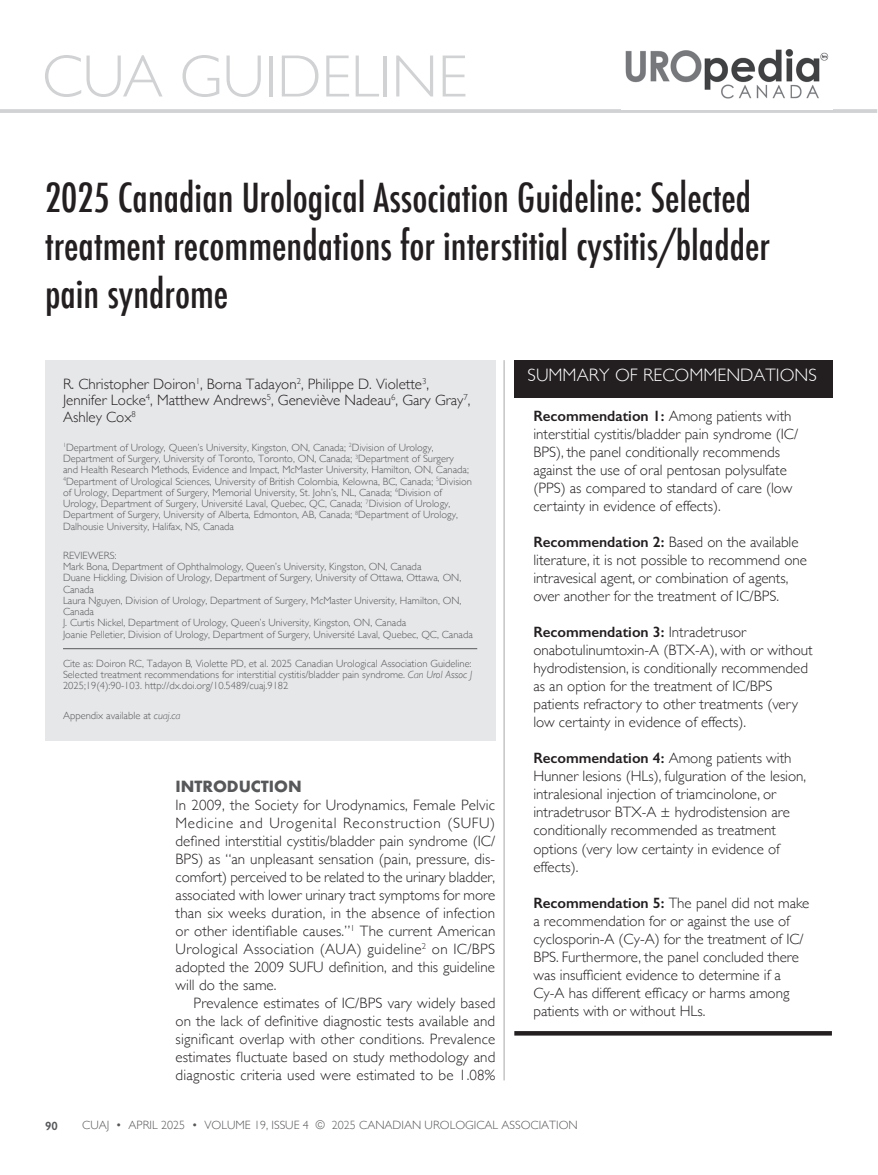
<style>
.page{position:relative;width:878px;height:1175px;background:#fff}
.page>*{position:absolute;margin:0;border:0;box-sizing:border-box;transform-origin:0 0}
.t1{font:300 60px "Gill Sans";color:#d1d2d4}
.T25-Original{font:500 condensed 39px/48px "Futura";color:#231f20}
.t2{font:300 18px "Gill Sans";color:#fff}
.Key_messages{font:300 15px/18px "Gill Sans";color:#231f20}
.PJ{font:300 15px/18px "Gill Sans";letter-spacing:.005em;color:#231f20;text-align:justify}
.N12{font:300 15px/16.5px "Gill Sans";color:#231f20}
.t3{font:700 15px "Futura";color:#57585a}
.t4{font:300 12px "Gill Sans";color:#57585a}
.t5{font:600 12px "Gill Sans";color:#57585a}
.PJ9{font:300 10.5px/11.2px "Gill Sans";color:#57585a}
.PJ9-Blue_rule{font:300 10.5px/11.2px "Gill Sans";color:#57585a;text-align:justify}
.s1{font-style:italic}
.s2{font-weight:600}
</style>
<div class="page">
<hr style="left:0;top:109px;width:877px;height:4px;background:#d1d2d4">
<div style="left:45px;top:360px;width:450px;height:380px;background:#e6e7e9"></div>
<hr style="left:63px;top:648px;width:414px;height:1px;background:#57585a">
<hr style="left:504px;top:360px;width:1px;height:720px;background:#231f20">
<div style="left:514px;top:360px;width:318px;height:38px;background:#231f20"></div>
<svg style="left:514px;top:1031px;width:317px;height:4px"></svg>
<img style="left:625px;top:49px;width:204px;height:50px">
<p class="t1" style="left:42px;top:29px;width:426px">CUA GUIDELINE</p>
<p class="T25-Original" style="left:45px;top:174px;width:726px">2025 Canadian Urological Association Guideline: Selected treatment recommendations for interstitial cystitis/bladder pain syndrome</p>
<p class="N12" style="left:63px;top:375px;width:409px">R. Christopher Doiron<sup>1</sup>, Borna Tadayon<sup>2</sup>, Philippe D. Violette<sup>3</sup>,<br>Jennifer Locke<sup>4</sup>, Matthew Andrews<sup>5</sup>, Geneviève Nadeau<sup>6</sup>, Gary Gray<sup>7</sup>,<br>Ashley Cox<sup>8</sup></p>
<p class="PJ9" style="left:63px;top:441px;width:410px"><sup>1</sup>Department of Urology, Queen’s University, Kingston, ON, Canada; <sup>2</sup>Division of Urology, Department of Surgery, University of Toronto, Toronto, ON, Canada; <sup>3</sup>Department of Surgery<br>and Health Research Methods, Evidence and Impact, McMaster University, Hamilton, ON, Canada; <sup>4</sup>Department of Urological Sciences, University of British Colombia, Kelowna, BC, Canada; <sup>5</sup>Division of Urology, Department of Surgery, Memorial University, St. John’s, NL, Canada; <sup>6</sup>Division of Urology, Department of Surgery, Université Laval, Quebec, QC, Canada; <sup>7</sup>Division of Urology, Department of Surgery, University of Alberta, Edmonton, AB, Canada; <sup>8</sup>Department of Urology, Dalhousie University, Halifax, NS, Canada</p>
<p class="PJ9" style="left:63px;top:549px;width:411px">REVIEWERS:<br>Mark Bona, Department of Ophthalmology, Queen’s University, Kingston, ON, Canada<br>Duane Hickling, Division of Urology, Department of Surgery, University of Ottawa, Ottawa, ON, Canada<br>Laura Nguyen, Division of Urology, Department of Surgery, McMaster University, Hamilton, ON, Canada<br>J. Curtis Nickel, Department of Urology, Queen’s University, Kingston, ON, Canada<br>Joanie Pelletier, Division of Urology, Department of Surgery, Université Laval, Quebec, QC, Canada</p>
<p class="PJ9-Blue_rule" style="left:63px;top:657px;width:411px">Cite as: Doiron RC, Tadayon B, Violette PD, et al. 2025 Canadian Urological Association Guideline:<br>Selected treatment recommendations for interstitial cystitis/bladder pain syndrome. <span class="s1">Can Urol Assoc J </span>2025;19(4):90-103. http://dx.doi.org/10.5489/cuaj.9182</p>
<p class="PJ9" style="left:63px;top:709px;width:119px">Appendix available at <span class="s1">cuaj.ca</span></p>
<h1 class="t3" style="left:176px;top:776px;width:128px">INTRODUCTION</h1>
<p class="PJ" style="left:176px;top:795px;width:321px">In 2009, the Society for Urodynamics, Female Pelvic Medicine and Urogenital Reconstruction (SUFU) defined interstitial cystitis/bladder pain syndrome (IC/ BPS) as “an unpleasant sensation (pain, pressure, dis&shy;comfort) perceived to be related to the urinary bladder, associated with lower urinary tract symptoms for more than six weeks duration, in the absence of infection or other identifiable causes.”<sup>1</sup> The current American Urological Association (AUA) guideline<sup>2</sup> on IC/BPS adopted the 2009 SUFU definition, and this guideline will do the same.</p>
<p class="PJ" style="left:176px;top:993px;width:321px;text-indent:18px">Prevalence estimates of IC/BPS vary widely based on the lack of definitive diagnostic tests available and significant overlap with other conditions. Prevalence estimates fluctuate based on study methodology and diagnostic criteria used were estimated to be 1.08%</p>
<p class="t2" style="left:527px;top:361px;width:291px">SUMMARY OF RECOMMENDATIONS</p>
<p class="Key_messages" style="left:533px;top:407px;width:266px"><span class="s2">Recommendation 1:</span> Among patients with interstitial cystitis/bladder pain syndrome (IC/ BPS), the panel conditionally recommends against the use of oral pentosan polysulfate (PPS) as compared to standard of care (low certainty in evidence of effects).</p>
<p class="Key_messages" style="left:533px;top:533px;width:275px"><span class="s2">Recommendation 2:</span> Based on the available literature, it is not possible to recommend one intravesical agent, or combination of agents, over another for the treatment of IC/BPS.</p>
<p class="Key_messages" style="left:533px;top:623px;width:281px"><span class="s2">Recommendation 3:</span> Intradetrusor onabotulinumtoxin-A (BTX-A), with or without hydrodistension, is conditionally recommended as an option for the treatment of IC/BPS patients refractory to other treatments (very low certainty in evidence of effects).</p>
<p class="Key_messages" style="left:533px;top:749px;width:274px"><span class="s2">Recommendation 4:</span> Among patients with Hunner lesions (HLs), fulguration of the lesion, intralesional injection of triamcinolone, or intradetrusor BTX-A ± hydrodistension are conditionally recommended as treatment options (very low certainty in evidence of effects).</p>
<p class="Key_messages" style="left:533px;top:893px;width:277px"><span class="s2">Recommendation 5:</span> The panel did not make a recommendation for or against the use of cyclosporin-A (Cy-A) for the treatment of IC/ BPS. Furthermore, the panel concluded there was insufficient evidence to determine if a Cy-A has different efficacy or harms among patients with or without HLs.</p>
<p class="t5" style="left:45px;top:1118px;width:14px">90</p>
<p class="t4" style="left:82px;top:1115px;width:497px">CUAJ • APRIL 2025 • VOLUME 19, ISSUE 4 © 2025 CANADIAN UROLOGICAL ASSOCIATION</p>
</div>
